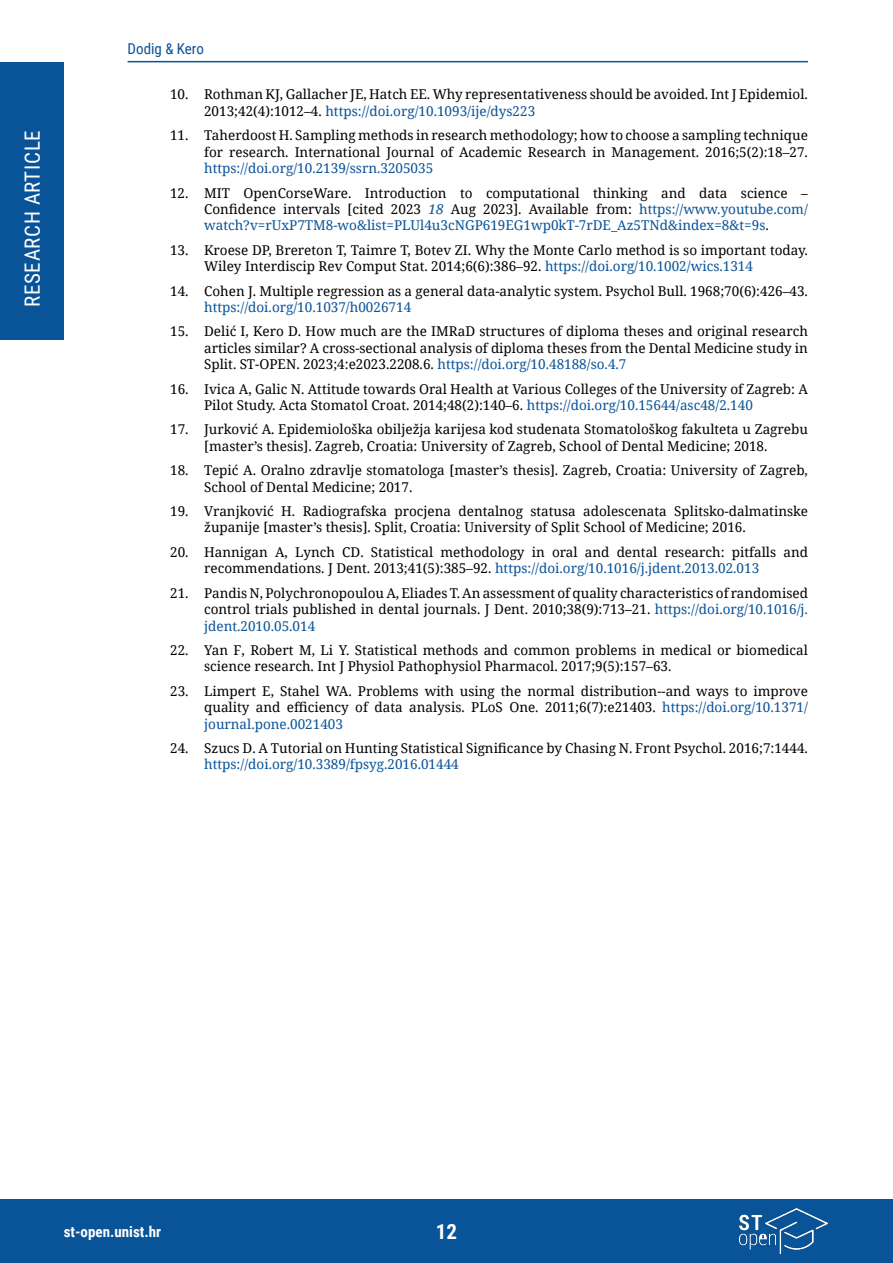
<style>
.page{position:relative;width:893px;height:1263px;background:#fff}
.page>*{position:absolute;margin:0;border:0;box-sizing:border-box;transform-origin:0 0}
.t1{font:21px "Roboto Condensed";letter-spacing:.035em;color:#fff}
.t2{font:700 21px "Roboto Condensed";color:#fff}
.t3{font:700 15px "Roboto Condensed";color:#fff}
.t4{font:15px "Roboto Condensed";color:#095398}
.t5{font:13.5px/16.2px "Noto Serif";color:#000}
.t6{font:13.5px "Noto Serif";color:#095398}
.s1{color:#095398}
.s2{font-style:italic;color:#095398}
</style>
<div class="page">
<div style="left:0;top:62px;width:64px;height:278px;background:#095398"></div>
<div style="left:0;top:1199px;width:893px;height:64px;background:#095398"></div>
<hr style="left:128px;top:61px;width:680px;height:1px;background:#095398">
<img style="left:740px;top:1209px;width:87px;height:44px">
<h1 class="t1" style="left:18px;top:307px;width:179px;rotate:-90deg">RESEARCH ARTICLE</h1>
<p class="t4" style="left:128px;top:38px;width:78px">Dodig &amp; Kero</p>
<p class="t5" style="left:204px;top:86px;width:605px;text-indent:-34px">10. Rothman KJ, Gallacher JE, Hatch EE. Why representativeness should be avoided. Int J Epidemiol.<br>2013;42(4):1012–4. <span class="s1">https://doi.org/10.1093/ije/dys223</span></p>
<p class="t5" style="left:170px;top:127px;width:639px;text-align:right">11. Taherdoost H. Sampling methods in research methodology; how to choose a sampling technique for research. International Journal of Academic Research in Management. 2016;5(2):18–27.</p>
<p class="t6" style="left:204px;top:159px;width:231px">https://doi.org/10.2139/ssrn.3205035</p>
<p class="t5" style="left:204px;top:184px;width:605px;text-align:justify;text-indent:-34px">12. MIT OpenCorseWare. Introduction to computational thinking and data science – Confidence intervals [cited 2023 <span class="s2">18</span> Aug 2023]. Available from: <span class="s1">https://www.youtube.com/ watch?v=rUxP7TM8-wo&amp;list=PLUl4u3cNGP619EG1wp0kT-7rDE_Az5TNd&amp;index=8&amp;t=9s</span>.</p>
<p class="t5" style="left:204px;top:241px;width:605px;text-indent:-34px">13. Kroese DP, Brereton T, Taimre T, Botev ZI. Why the Monte Carlo method is so important today.<br>Wiley Interdiscip Rev Comput Stat. 2014;6(6):386–92. <span class="s1">https://doi.org/10.1002/wics.1314</span></p>
<p class="t5" style="left:170px;top:282px;width:639px">14. Cohen J. Multiple regression as a general data-analytic system. Psychol Bull. 1968;70(6):426–43.</p>
<p class="t6" style="left:204px;top:298px;width:209px">https://doi.org/10.1037/h0026714</p>
<p class="t5" style="left:204px;top:323px;width:605px;text-align:justify;text-indent:-34px">15. Delić I, Kero D. How much are the IMRaD structures of diploma theses and original research articles similar? A cross-sectional analysis of diploma theses from the Dental Medicine study in Split. ST-OPEN. 2023;4:e2023.2208.6. <span class="s1">https://doi.org/10.48188/so.4.7</span></p>
<p class="t5" style="left:204px;top:380px;width:605px;text-indent:-34px">16. Ivica A, Galic N. Attitude towards Oral Health at Various Colleges of the University of Zagreb: A<br>Pilot Study. Acta Stomatol Croat. 2014;48(2):140–6. <span class="s1">https://doi.org/10.15644/asc48/2.140</span></p>
<p class="t5" style="left:170px;top:421px;width:639px;text-align:center">17. Jurković A. Epidemiološka obilježja karijesa kod studenata Stomatološkog fakulteta u Zagrebu [master’s thesis]. Zagreb, Croatia: University of Zagreb, School of Dental Medicine; 2018.</p>
<p class="t5" style="left:204px;top:462px;width:605px;text-indent:-34px">18. Tepić A. Oralno zdravlje stomatologa [master’s thesis]. Zagreb, Croatia: University of Zagreb,<br>School of Dental Medicine; 2017.</p>
<p class="t5" style="left:204px;top:503px;width:605px;text-indent:-34px">19. Vranjković H. Radiografska procjena dentalnog statusa adolescenata Splitsko-dalmatinske županije [master’s thesis]. Split, Croatia: University of Split School of Medicine; 2016.</p>
<p class="t5" style="left:204px;top:544px;width:605px;text-indent:-34px">20. Hannigan A, Lynch CD. Statistical methodology in oral and dental research: pitfalls and recommendations. J Dent. 2013;41(5):385–92. <span class="s1">https://doi.org/10.1016/j.jdent.2013.02.013</span></p>
<p class="t5" style="left:204px;top:585px;width:605px;text-align:justify;text-indent:-34px">21. Pandis N, Polychronopoulou A, Eliades T. An assessment of quality characteristics of randomised control trials published in dental journals. J Dent. 2010;38(9):713–21. <span class="s1">https://doi.org/10.1016/j. jdent.2010.05.014</span></p>
<p class="t5" style="left:204px;top:642px;width:605px;text-indent:-34px">22. Yan F, Robert M, Li Y. Statistical methods and common problems in medical or biomedical science research. Int J Physiol Pathophysiol Pharmacol. 2017;9(5):157–63.</p>
<p class="t5" style="left:204px;top:683px;width:605px;text-align:justify;text-indent:-34px">23. Limpert E, Stahel WA. Problems with using the normal distribution--and ways to improve quality and efficiency of data analysis. PLoS One. 2011;6(7):e21403. <span class="s1">https://doi.org/10.1371/ journal.pone.0021403</span></p>
<p class="t5" style="left:170px;top:740px;width:639px">24. Szucs D. A Tutorial on Hunting Statistical Significance by Chasing N. Front Psychol. 2016;7:1444.</p>
<p class="t6" style="left:204px;top:755px;width:256px">https://doi.org/10.3389/fpsyg.2016.01444</p>
<p class="t3" style="left:64px;top:1221px;width:99px">st-open.unist.hr</p>
<h1 class="t2" style="left:436px;top:1217px;width:23px">12</h1>
</div>
